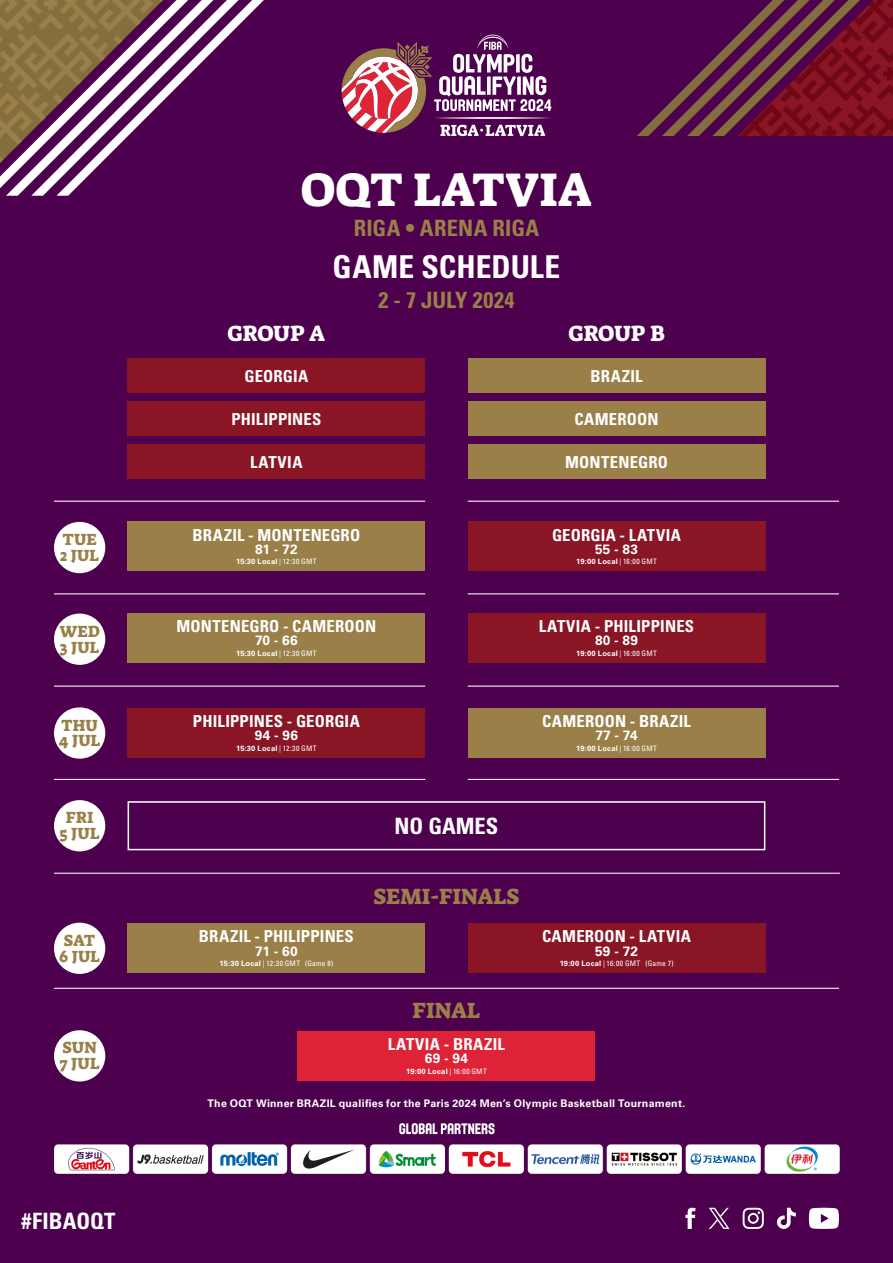
<style>
.page{position:relative;width:893px;height:1263px;background:#4c004e}
.page>*{position:absolute;margin:0;border:0;box-sizing:border-box;transform-origin:0 0}
.t1{font:48px "Suez One";letter-spacing:-.005em;color:#fff}
.t2{font:700 condensed 31.5px "Univers LT Std";letter-spacing:.005em;color:#fff}
.t3{font:700 condensed 22.5px "Univers LT Std";letter-spacing:.005em;color:#9a8048}
.t4{font:22.5px "Suez One";letter-spacing:-.005em;color:#9a8048}
.t5{font:700 condensed 22.5px "Univers LT Std";color:#fff}
.t6{font:22.5px "Suez One";letter-spacing:-.01em;color:#fff}
.t7{font:700 condensed 16.5px "Univers LT Std";letter-spacing:.01em;color:#fff}
.t8{font:16.5px "Suez One";letter-spacing:.005em;color:#9a8048}
.t9{font:700 13.5px "Univers LT Std";letter-spacing:.02em;color:#fff}
.t10{font:700 10.5px "Univers LT Std";letter-spacing:.025em;color:#fff}
.t11{font:700 7.5px "Univers LT Std";letter-spacing:.03em;color:#fff}
.t12{font:condensed 7.5px "Univers LT Std";letter-spacing:.03em;color:#fff}
.s1{font-weight:400;font-stretch:condensed}
.s2{font-weight:700;font-stretch:normal}
</style>
<div class="page">
<svg style="left:0;top:0;width:264px;height:196px"></svg>
<svg style="left:637px;top:0;width:256px;height:136px"></svg>
<div style="left:128px;top:358px;width:297px;height:35px;background:#891525"></div>
<div style="left:128px;top:401px;width:297px;height:35px;background:#891525"></div>
<div style="left:468px;top:358px;width:297px;height:35px;background:#9a8048"></div>
<div style="left:468px;top:401px;width:297px;height:35px;background:#9a8048"></div>
<div style="left:128px;top:444px;width:297px;height:35px;background:#891525"></div>
<div style="left:468px;top:444px;width:297px;height:35px;background:#9a8048"></div>
<div style="left:128px;top:522px;width:297px;height:49px;background:#9a8048"></div>
<div style="left:128px;top:613px;width:297px;height:50px;background:#9a8048"></div>
<div style="left:468px;top:708px;width:297px;height:50px;background:#9a8048"></div>
<div style="left:468px;top:924px;width:297px;height:49px;background:#891525"></div>
<hr style="left:468px;top:501px;width:371px;height:1px;background:#fff">
<hr style="left:54px;top:501px;width:371px;height:1px;background:#fff">
<div style="left:468px;top:522px;width:297px;height:49px;background:#891525"></div>
<div style="left:468px;top:613px;width:297px;height:50px;background:#891525"></div>
<div style="left:128px;top:708px;width:297px;height:50px;background:#891525"></div>
<div style="left:128px;top:924px;width:297px;height:49px;background:#9a8048"></div>
<div style="left:298px;top:1031px;width:297px;height:49px;background:#de2337"></div>
<div style="left:54px;top:522px;width:51px;height:51px;background:#fff;border-radius:50%"></div>
<div style="left:54px;top:613px;width:51px;height:52px;background:#fff;border-radius:50%"></div>
<div style="left:54px;top:707px;width:51px;height:52px;background:#fff;border-radius:50%"></div>
<div style="left:54px;top:800px;width:51px;height:51px;background:#fff;border-radius:50%"></div>
<div style="left:54px;top:923px;width:51px;height:51px;background:#fff;border-radius:50%"></div>
<div style="left:54px;top:1030px;width:51px;height:51px;background:#fff;border-radius:50%"></div>
<div style="left:128px;top:801px;width:637px;height:49px;border:2px solid #fff"></div>
<hr style="left:54px;top:593px;width:371px;height:1px;background:#fff">
<hr style="left:54px;top:686px;width:371px;height:1px;background:#fff">
<hr style="left:54px;top:873px;width:786px;height:1px;background:#fff">
<hr style="left:54px;top:988px;width:785px;height:1px;background:#fff">
<hr style="left:468px;top:593px;width:371px;height:1px;background:#fff">
<hr style="left:468px;top:686px;width:371px;height:1px;background:#fff">
<hr style="left:468px;top:779px;width:371px;height:1px;background:#fff">
<hr style="left:54px;top:779px;width:371px;height:1px;background:#fff">
<svg style="left:342px;top:35px;width:209px;height:101px"></svg>
<svg style="left:777px;top:1208px;width:19px;height:21px"></svg>
<svg style="left:743px;top:1208px;width:21px;height:21px"></svg>
<svg style="left:809px;top:1208px;width:30px;height:21px"></svg>
<svg style="left:685px;top:1208px;width:11px;height:21px"></svg>
<svg style="left:709px;top:1208px;width:20px;height:21px"></svg>
<img style="left:54px;top:1124px;width:786px;height:49px">
<p class="t1" style="left:301px;top:159px;width:293px">OQT LATVIA</p>
<p class="t3" style="left:354px;top:215px;width:187px">RIGA • ARENA RIGA</p>
<p class="t2" style="left:333px;top:248px;width:229px">GAME SCHEDULE</p>
<p class="t3" style="left:379px;top:287px;width:137px">2 - 7 JULY 2024</p>
<p class="t6" style="left:227px;top:319px;width:99px">GROUP A</p>
<p class="t6" style="left:568px;top:319px;width:98px">GROUP B</p>
<p class="t7" style="left:244px;top:366px;width:65px">GEORGIA</p>
<p class="t7" style="left:231px;top:409px;width:92px">PHILIPPINES</p>
<p class="t7" style="left:591px;top:366px;width:53px">BRAZIL</p>
<p class="t7" style="left:575px;top:409px;width:85px">CAMEROON</p>
<p class="t7" style="left:250px;top:452px;width:54px">LATVIA</p>
<p class="t7" style="left:565px;top:452px;width:104px">MONTENEGRO</p>
<p class="t8" style="left:62px;top:529px;width:36px">TUE</p>
<p class="t8" style="left:60px;top:544px;width:40px">2 JUL</p>
<p class="t7" style="left:193px;top:525px;width:169px">BRAZIL - MONTENEGRO</p>
<p class="t9" style="left:255px;top:541px;width:44px">81 - 72</p>
<p class="t11" style="left:236px;top:557px;width:82px">15:30 Local <span class="s1">| 12:30 GMT</span></p>
<p class="t7" style="left:552px;top:525px;width:131px">GEORGIA - LATVIA</p>
<p class="t9" style="left:595px;top:541px;width:45px">55 - 83</p>
<p class="t11" style="left:576px;top:557px;width:82px">19:00 Local <span class="s1">| 16:00 GMT</span></p>
<p class="t8" style="left:59px;top:620px;width:42px">WED</p>
<p class="t8" style="left:60px;top:636px;width:41px">3 JUL</p>
<p class="t7" style="left:177px;top:616px;width:201px">MONTENEGRO - CAMEROON</p>
<p class="t9" style="left:255px;top:633px;width:44px">70 - 66</p>
<p class="t11" style="left:236px;top:649px;width:82px">15:30 Local <span class="s1">| 12:30 GMT</span></p>
<p class="t7" style="left:539px;top:616px;width:157px">LATVIA - PHILIPPINES</p>
<p class="t9" style="left:595px;top:633px;width:45px">80 - 89</p>
<p class="t11" style="left:576px;top:649px;width:82px">19:00 Local <span class="s1">| 16:00 GMT</span></p>
<p class="t8" style="left:61px;top:714px;width:38px">THU</p>
<p class="t8" style="left:59px;top:730px;width:43px">4 JUL</p>
<p class="t7" style="left:193px;top:711px;width:168px">PHILIPPINES - GEORGIA</p>
<p class="t9" style="left:255px;top:728px;width:45px">94 - 96</p>
<p class="t11" style="left:236px;top:744px;width:82px">15:30 Local <span class="s1">| 12:30 GMT</span></p>
<p class="t7" style="left:542px;top:711px;width:150px">CAMEROON - BRAZIL</p>
<p class="t9" style="left:595px;top:728px;width:44px">77 - 74</p>
<p class="t11" style="left:576px;top:744px;width:82px">19:00 Local <span class="s1">| 16:00 GMT</span></p>
<p class="t8" style="left:66px;top:807px;width:29px">FRI</p>
<p class="t8" style="left:60px;top:823px;width:42px">5 JUL</p>
<p class="t5" style="left:395px;top:812px;width:105px">NO GAMES</p>
<p class="t4" style="left:373px;top:882px;width:147px">SEMI-FINALS</p>
<p class="t8" style="left:64px;top:929px;width:33px">SAT</p>
<p class="t8" style="left:59px;top:945px;width:43px">6 JUL</p>
<p class="t7" style="left:199px;top:926px;width:156px">BRAZIL - PHILIPPINES</p>
<p class="t9" style="left:255px;top:943px;width:44px">71 - 60</p>
<p class="t12" style="left:220px;top:959px;width:115px"><span class="s2">15:30 Local</span> | 12:30 GMT (Game 8)</p>
<p class="t7" style="left:542px;top:926px;width:151px">CAMEROON - LATVIA</p>
<p class="t9" style="left:595px;top:943px;width:44px">59 - 72</p>
<p class="t12" style="left:560px;top:959px;width:115px"><span class="s2">19:00 Local</span> | 16:00 GMT (Game 7)</p>
<p class="t4" style="left:413px;top:996px;width:69px">FINAL</p>
<p class="t8" style="left:63px;top:1037px;width:36px">SUN</p>
<p class="t8" style="left:60px;top:1053px;width:42px">7 JUL</p>
<p class="t7" style="left:388px;top:1034px;width:119px">LATVIA - BRAZIL</p>
<p class="t9" style="left:425px;top:1050px;width:45px">69 - 94</p>
<p class="t11" style="left:406px;top:1067px;width:82px">19:00 Local <span class="s1">| 16:00 GMT</span></p>
<p class="t10" style="left:208px;top:1097px;width:479px">The OQT Winner BRAZIL qualifies for the Paris 2024 Men’s Olympic Basketball Tournament.</p>
<p class="t5" style="left:22px;top:1207px;width:95px">#FIBAOQT</p>
</div>
